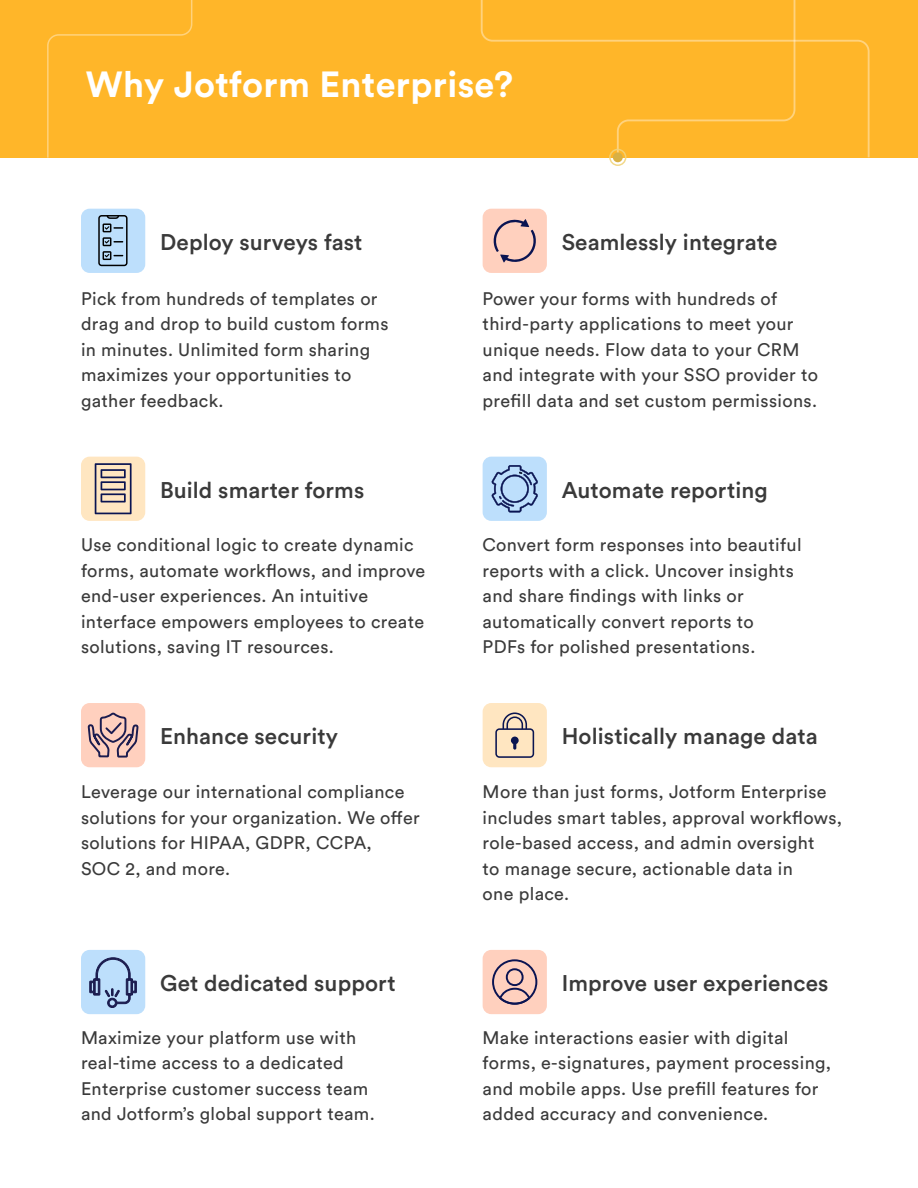
<style>
.page{position:relative;width:918px;height:1188px;background:#fff}
.page>*{position:absolute;margin:0;border:0;box-sizing:border-box;transform-origin:0 0}
.t1{font:700 36px "Circular Std";letter-spacing:.01em;color:#fff}
.t2{font:500 22.5px "Circular Std";letter-spacing:.005em;color:#3a3a3a}
.t3{font:18px/25.5px "Circular Std";letter-spacing:.02em;color:#3a3a3a}
</style>
<div class="page">
<div style="left:0;top:0;width:918px;height:158px;background:#ffb629"></div>
<div style="left:81px;top:703px;width:64px;height:64px;background:#ffd0be;border-radius:9px"></div>
<svg style="left:88px;top:713px;width:50px;height:45px"></svg>
<div style="left:81px;top:950px;width:64px;height:64px;background:#bddffc;border-radius:9px"></div>
<svg style="left:90px;top:958px;width:47px;height:50px"></svg>
<div style="left:81px;top:209px;width:64px;height:64px;background:#bddffc;border-radius:9px"></div>
<svg style="left:98px;top:215px;width:30px;height:51px"></svg>
<div style="left:483px;top:950px;width:64px;height:64px;background:#ffd0be;border-radius:9px"></div>
<svg style="left:492px;top:959px;width:45px;height:46px"></svg>
<div style="left:483px;top:457px;width:64px;height:64px;background:#bddffc;border-radius:9px"></div>
<svg style="left:492px;top:465px;width:46px;height:48px"></svg>
<div style="left:483px;top:209px;width:64px;height:64px;background:#ffd0be;border-radius:9px"></div>
<svg style="left:493px;top:219px;width:43px;height:44px"></svg>
<svg style="left:480px;top:0;width:390px;height:159px"></svg>
<div style="left:483px;top:703px;width:64px;height:64px;background:#ffe6c1;border-radius:9px"></div>
<svg style="left:495px;top:712px;width:39px;height:46px"></svg>
<div style="left:81px;top:457px;width:64px;height:64px;background:#ffe6c1;border-radius:9px"></div>
<svg style="left:95px;top:463px;width:37px;height:51px"></svg>
<svg style="left:47px;top:0;width:146px;height:158px"></svg>
<div style="left:613px;top:152px;width:10px;height:10px;background:#d8b045;border-radius:50%"></div>
<div style="left:609px;top:149px;width:17px;height:17px;border:2px solid #f1d47c;border-radius:50%"></div>
<p class="t1" style="left:86px;top:61px;width:429px">Why Jotform Enterprise?</p>
<p class="t2" style="left:160px;top:228px;width:204px">Deploy surveys fast</p>
<p class="t3" style="left:81px;top:285px;width:309px">Pick from hundreds of templates or drag and drop to build custom forms in minutes. Unlimited form sharing maximizes your opportunities to gather feedback.</p>
<p class="t2" style="left:160px;top:476px;width:206px">Build smarter forms</p>
<p class="t3" style="left:81px;top:532px;width:346px">Use conditional logic to create dynamic forms, automate workflows, and improve end-user experiences. An intuitive interface empowers employees to create solutions, saving IT resources.</p>
<p class="t2" style="left:160px;top:722px;width:179px">Enhance security</p>
<p class="t3" style="left:81px;top:779px;width:340px">Leverage our international compliance solutions for your organization. We offer solutions for HIPAA, GDPR, CCPA,<br>SOC 2, and more.</p>
<p class="t2" style="left:160px;top:969px;width:237px">Get dedicated support</p>
<p class="t3" style="left:81px;top:1024px;width:295px">Maximize your platform use with real-time access to a dedicated Enterprise customer success team and Jotform’s global support team.</p>
<p class="t2" style="left:562px;top:228px;width:217px">Seamlessly integrate</p>
<p class="t3" style="left:483px;top:285px;width:337px">Power your forms with hundreds of third-party applications to meet your unique needs. Flow data to your CRM and integrate with your SSO provider to prefill data and set custom permissions.</p>
<p class="t2" style="left:562px;top:476px;width:208px">Automate reporting</p>
<p class="t3" style="left:483px;top:532px;width:320px">Convert form responses into beautiful reports with a click. Uncover insights and share findings with links or automatically convert reports to<br>PDFs for polished presentations.</p>
<p class="t2" style="left:562px;top:722px;width:257px">Holistically manage data</p>
<p class="t3" style="left:483px;top:779px;width:361px">More than just forms, Jotform Enterprise includes smart tables, approval workflows, role-based access, and admin oversight<br>to manage secure, actionable data in<br>one place.</p>
<p class="t2" style="left:562px;top:969px;width:268px">Improve user experiences</p>
<p class="t3" style="left:483px;top:1024px;width:350px">Make interactions easier with digital forms, e-signatures, payment processing, and mobile apps. Use prefill features for added accuracy and convenience.</p>
</div>
